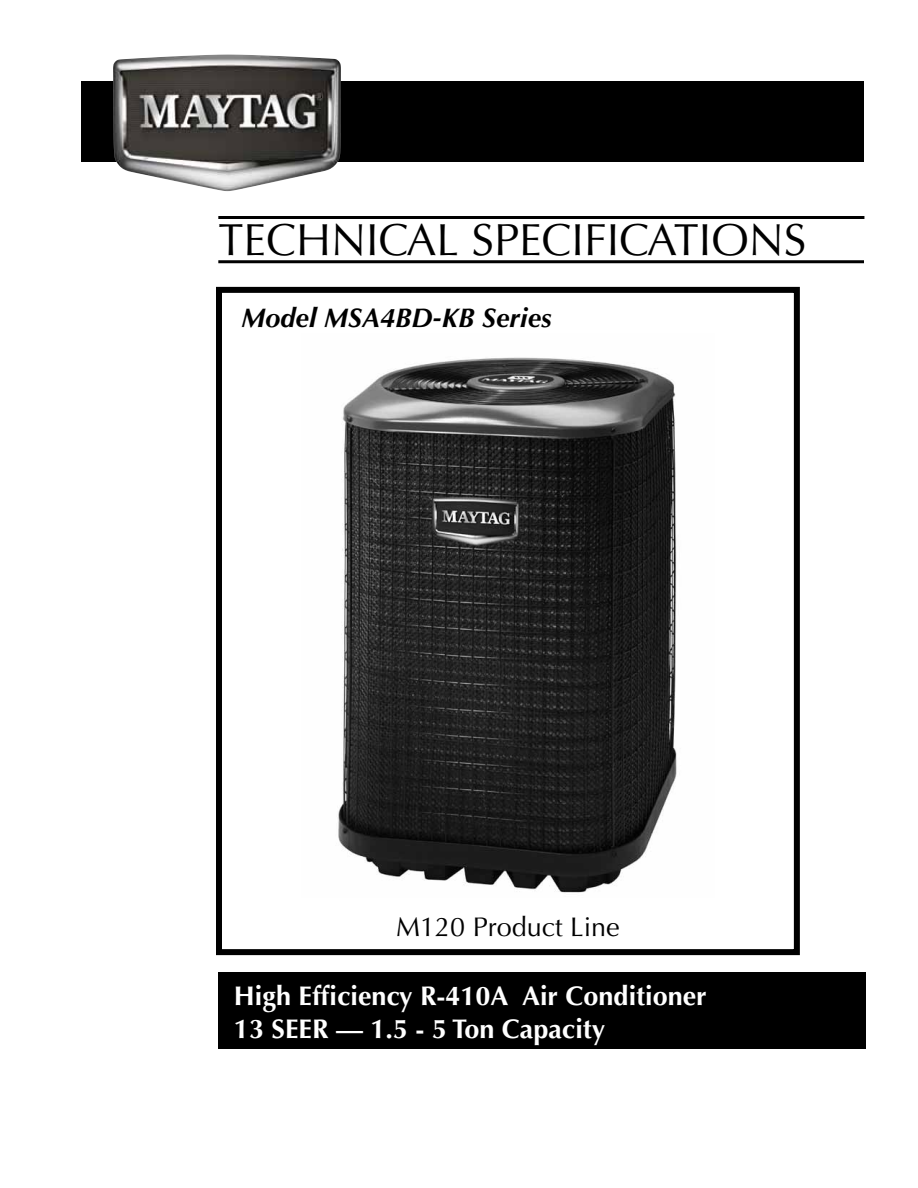
<style>
.page{position:relative;width:918px;height:1188px;background:#fff}
.page>*{position:absolute;margin:0;border:0;box-sizing:border-box;transform-origin:0 0}
.t1{font:45px "Optima";color:#000}
.t2{font:700 27px/32.4px "Optima";color:#fff}
.t3{font:italic 700 27px "Optima";color:#000}
.t4{font:27px "Optima";color:#000}
</style>
<div class="page">
<div style="left:216px;top:287px;width:584px;height:668px;border:6px solid #000"></div>
<div style="left:219px;top:972px;width:647px;height:77px;background:#000"></div>
<div style="left:81px;top:81px;width:783px;height:81px;background:#000"></div>
<hr style="left:218px;top:216px;width:646px;height:3px;background:#000">
<hr style="left:218px;top:260px;width:646px;height:3px;background:#000">
<img style="left:113px;top:54px;width:228px;height:137px">
<img style="left:338px;top:357px;width:339px;height:536px">
<h1 class="t1" style="left:219px;top:214px;width:589px">TECHNICAL SPECIFICATIONS</h1>
<p class="t3" style="left:242px;top:302px;width:312px">Model MSA4BD-KB Series</p>
<p class="t4" style="left:396px;top:911px;width:225px">M120 Product Line</p>
<p class="t2" style="left:234px;top:980px;width:474px">High Efficiency R-410A Air Conditioner<br>13 SEER — 1.5 - 5 Ton Capacity</p>
</div>
